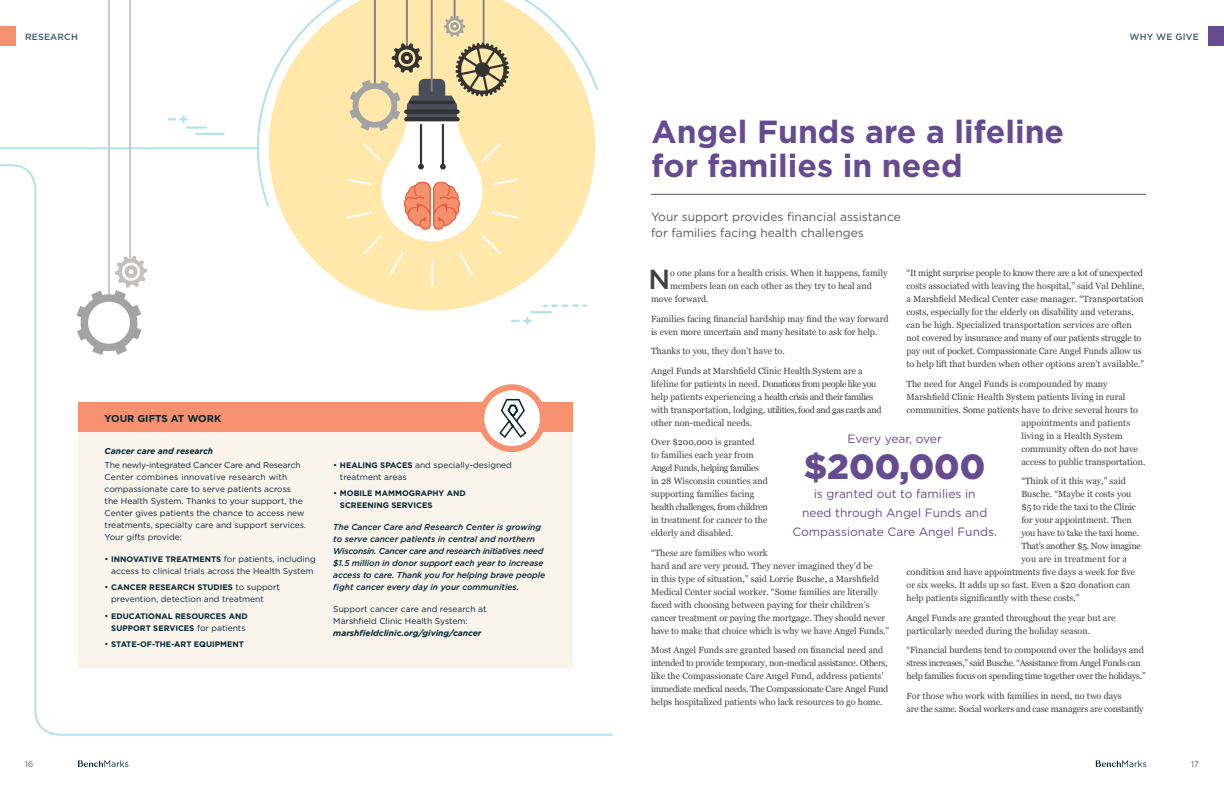
<style>
.page{position:relative;width:1224px;height:792px;background:#fff}
.page>*{position:absolute;margin:0;border:0;box-sizing:border-box;transform-origin:0 0}
.t1{font:900 35px "Gotham";color:#664b91}
.t2{font:700 32px/34.4px "Gotham";color:#664b91}
.t3{font:500 27.6px "Gotham";color:#414042}
.t4{font:12px/19px "Gotham";color:#664b91;text-align:center}
.t5{font:12px/16px "Gotham";color:#58595b}
.t6{font:700 10px "Gotham";color:#002732}
.t7{font:9px/13px "Georgia";color:#414042}
.t8{font:9px/13px "Georgia";letter-spacing:-.03em;color:#414042}
.t9{font:9px/13px "Georgia";letter-spacing:-.02em;color:#414042}
.t10{font:9px "Georgia";letter-spacing:.02em;color:#414042}
.t11{font:500 9px "Gotham";letter-spacing:.02em;color:#3d5965}
.t12{font:8.5px/12px "Gotham";color:#002732}
.t13{font:italic 500 8.5px/12px "Gotham";letter-spacing:-.01em;color:#002732}
.t14{font:italic 700 8.5px "Gotham";color:#002732}
.t15{font:700 8px/12px "Gotham";color:#002732;text-align:center}
.t16{font:8px "Gotham";color:#58595b}
.s1{font-weight:700;font-size:8px}
.s2{font-weight:400;font-size:8.5px}
</style>
<div class="page">
<svg style="left:78px;top:760px;width:50px;height:7px"></svg>
<svg style="left:1096px;top:760px;width:50px;height:7px"></svg>
<div style="left:1209px;top:26px;width:15px;height:20px;background:#664b91"></div>
<hr style="left:651px;top:194px;width:495px;height:1px;background:#58595b">
<div style="left:0;top:26px;width:15px;height:20px;background:#f6916f"></div>
<svg style="left:236px;top:0;width:362px;height:163px"></svg>
<hr style="left:0;top:147px;width:257px;height:2px;background:#b2e1ed">
<hr style="left:129px;top:0;width:2px;height:258px;background:#cac9cd">
<hr style="left:108px;top:0;width:2px;height:298px;background:#cac9cd">
<svg style="left:167px;top:115px;width:58px;height:20px"></svg>
<svg style="left:0;top:163px;width:613px;height:573px"></svg>
<p class="t11" style="left:25px;top:31px;width:54px">RESEARCH</p>
<p class="t6" style="left:105px;top:412px;width:118px">YOUR GIFTS AT WORK</p>
<p class="t14" style="left:105px;top:445px;width:110px">Cancer care and research</p>
<p class="t12" style="left:105px;top:459px;width:203px">The newly-integrated Cancer Care and Research Center combines innovative research with compassionate care to serve patients across the Health System. Thanks to your support, the Center gives patients the chance to access new treatments, specialty care and support services.<br>Your gifts provide:</p>
<p class="t12" style="left:105px;top:553px;width:213px;text-align:center">• <span class="s1">INNOVATIVE TREATMENTS</span> for patients, including access to clinical trials across the Health System</p>
<p class="t15" style="left:105px;top:581px;width:177px"><span class="s2">•</span> CANCER RESEARCH STUDIES <span class="s2">to support</span></p>
<p class="t12" style="left:111px;top:593px;width:154px">prevention, detection and treatment</p>
<p class="t15" style="left:105px;top:610px;width:145px"><span class="s2">•</span> EDUCATIONAL RESOURCES AND<br>SUPPORT SERVICES <span class="s2">for patients</span></p>
<p class="t15" style="left:105px;top:638px;width:141px"><span class="s2">•</span> STATE-OF-THE-ART EQUIPMENT</p>
<p class="t12" style="left:340px;top:459px;width:173px;text-indent:-7px">• <span class="s1">HEALING SPACES</span> and specially-designed treatment areas</p>
<p class="t15" style="left:340px;top:487px;width:127px;text-align:left;text-indent:-7px"><span class="s2">•</span> MOBILE MAMMOGRAPHY AND<br>SCREENING SERVICES</p>
<p class="t13" style="left:333px;top:521px;width:213px">The Cancer Care and Research Center is growing to serve cancer patients in central and northern Wisconsin. Cancer care and research initiatives need $1.5 million in donor support each year to increase access to care. Thank you for helping brave people fight cancer every day in your communities.</p>
<p class="t12" style="left:333px;top:603px;width:155px">Support cancer care and research at<br>Marshfield Clinic Health System:</p>
<p class="t14" style="left:333px;top:628px;width:150px">marshfieldclinic.org/giving/cancer</p>
<h2 class="t2" style="left:652px;top:114px;width:414px">Angel Funds are a lifeline for families in need</h2>
<h3 class="t5" style="left:651px;top:209px;width:251px">Your support provides financial assistance for families facing health challenges</h3>
<p class="t11" style="left:1130px;top:31px;width:71px">WHY WE GIVE</p>
<h3 class="t3" style="left:649px;top:262px;width:23px">N</h3>
<p class="t7" style="left:670px;top:266px;width:219px">o one plans for a health crisis. When it happens, family</p>
<p class="t7" style="left:907px;top:266px;width:240px">“It might surprise people to know there are a lot of unexpected costs associated with leaving the hospital,” said Val Dehline, a Marshfield Medical Center case manager. “Transportation costs, especially for the elderly on disability and veterans, can be high. Specialized transportation services are often not covered by insurance and many of our patients struggle to pay out of pocket. Compassionate Care Angel Funds allow us to help lift that burden when other options aren’t available.”</p>
<p class="t7" style="left:907px;top:377px;width:203px">The need for Angel Funds is compounded by many</p>
<p class="t7" style="left:907px;top:390px;width:221px">Marshfield Clinic Health System patients living in rural</p>
<p class="t7" style="left:907px;top:403px;width:233px">communities. Some patients have to drive several hours to</p>
<p class="t7" style="left:1021px;top:416px;width:110px">appointments and patients</p>
<p class="t7" style="left:1021px;top:429px;width:103px">living in a Health System</p>
<p class="t7" style="left:1021px;top:442px;width:118px">community often do not have</p>
<p class="t7" style="left:1021px;top:455px;width:126px">access to public transportation.</p>
<p class="t7" style="left:1021px;top:474px;width:106px">“Think of it this way,” said</p>
<p class="t7" style="left:1021px;top:487px;width:112px">Busche. “Maybe it costs you</p>
<p class="t9" style="left:1021px;top:500px;width:116px">$5 to ride the taxi to the Clinic</p>
<p class="t7" style="left:1021px;top:513px;width:112px">for your appointment. Then</p>
<p class="t9" style="left:1021px;top:526px;width:119px">you have to take the taxi home.</p>
<p class="t8" style="left:1021px;top:539px;width:121px">That’s another $5. Now imagine</p>
<p class="t10" style="left:1021px;top:553px;width:107px">you are in treatment for a</p>
<p class="t7" style="left:907px;top:565px;width:230px">condition and have appointments five days a week for five</p>
<p class="t7" style="left:907px;top:578px;width:225px">or six weeks. It adds up so fast. Even a $20 donation can</p>
<p class="t7" style="left:907px;top:591px;width:175px">help patients significantly with these costs.”</p>
<p class="t7" style="left:907px;top:611px;width:211px">Angel Funds are granted throughout the year but are particularly needed during the holiday season.</p>
<p class="t8" style="left:907px;top:643px;width:241px">“Financial burdens tend to compound over the holidays and stress increases,” said Busche. “Assistance from Angel Funds can help families focus on spending time together over the holidays.”</p>
<p class="t9" style="left:907px;top:689px;width:239px">For those who work with families in need, no two days<br>are the same. Social workers and case managers are constantly</p>
<p class="t7" style="left:670px;top:279px;width:203px">members lean on each other as they try to heal and</p>
<p class="t7" style="left:651px;top:292px;width:59px">move forward.</p>
<p class="t7" style="left:651px;top:312px;width:239px">Families facing financial hardship may find the way forward is even more uncertain and many hesitate to ask for help.</p>
<p class="t7" style="left:651px;top:341px;width:213px;line-height:19.5px">Thanks to you, they don’t have to.<br>Angel Funds at Marshfield Clinic Health System are a</p>
<p class="t7" style="left:651px;top:377px;width:232px">lifeline for patients in need. Donations from people like you help patients experiencing a health crisis and their families with transportation, lodging, utilities, food and gas cards and other non-medical needs.</p>
<p class="t7" style="left:651px;top:435px;width:118px">Over $200,000 is granted<br>to families each year from<br>Angel Funds, helping families in 28 Wisconsin counties and supporting families facing health challenges, from children in treatment for cancer to the elderly and disabled.</p>
<p class="t7" style="left:651px;top:546px;width:240px">“These are families who work<br>hard and are very proud. They never imagined they’d be<br>in this type of situation,” said Lorrie Busche, a Marshfield Medical Center social worker. “Some families are literally faced with choosing between paying for their children’s cancer treatment or paying the mortgage. They should never have to make that choice which is why we have Angel Funds.”</p>
<p class="t7" style="left:651px;top:643px;width:239px">Most Angel Funds are granted based on financial need and intended to provide temporary, non-medical assistance. Others, like the Compassionate Care Angel Fund, address patients’ immediate medical needs. The Compassionate Care Angel Fund helps hospitalized patients who lack resources to go home.</p>
<h3 class="t4" style="left:847px;top:429px;width:96px">Every year, over</h3>
<h1 class="t1" style="left:804px;top:442px;width:183px">$200,000</h1>
<h3 class="t4" style="left:792px;top:484px;width:206px">is granted out to families in<br>need through Angel Funds and<br>Compassionate Care Angel Funds.</h3>
<p class="t16" style="left:25px;top:759px;width:10px">16</p>
<p class="t16" style="left:1191px;top:759px;width:9px">17</p>
</div>
